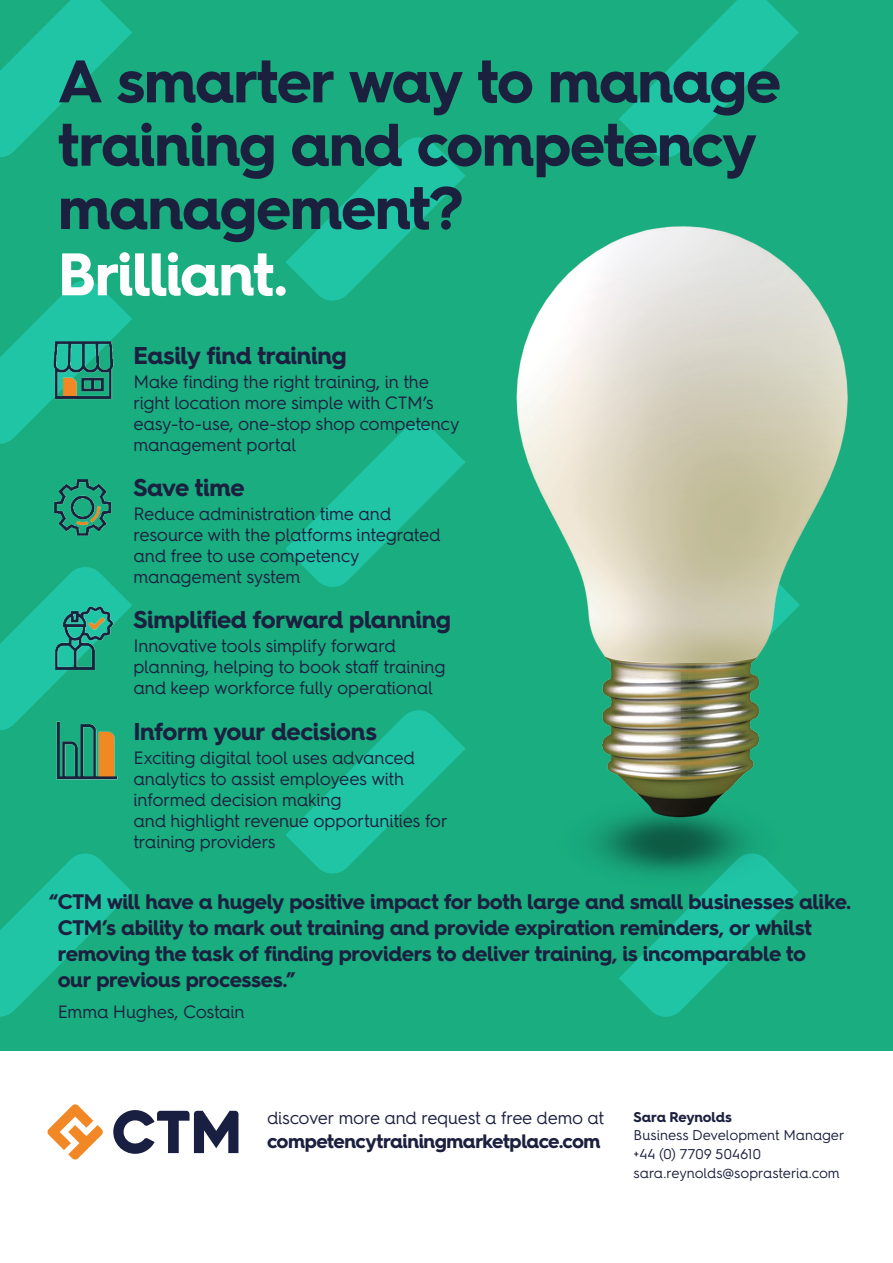
<style>
.page{position:relative;width:893px;height:1263px;background:#fff}
.page>*{position:absolute;margin:0;border:0;box-sizing:border-box;transform-origin:0 0}
.t1{font:700 60.15px/63.3px "Hurme Geometric Sans 4";letter-spacing:-.025em;color:#1c203f}
.t2{font:700 60.15px "Hurme Geometric Sans 4";letter-spacing:-.03em;color:#fff}
.t3{font:700 24.3px "Hurme Geometric Sans 4";letter-spacing:-.02em;color:#1c203f}
.t4{font:700 21.15px/26px "Hurme Geometric Sans 4";letter-spacing:-.02em;color:#1c203f}
.t5{font:700 19.5px "Hurme Geometric Sans 4";letter-spacing:-.025em;color:#1c203f}
.t6{font:17.85px/21.1px "Hurme Geometric Sans 4";letter-spacing:-.02em;color:#1c203f}
.t7{font:17.7px "Hurme Geometric Sans 4";letter-spacing:-.02em;color:#1c203f}
.t8{font:14.25px/18.9px "Hurme Geometric Sans 4";letter-spacing:-.005em;color:#1c203f}
.t9{font:700 14.25px "Hurme Geometric Sans 4";letter-spacing:-.01em;color:#1c203f}
</style>
<div class="page">
<div style="left:0;top:0;width:893px;height:1050px;background:#19ad80"></div>
<svg style="left:619px;top:0;width:180px;height:157px"></svg>
<svg style="left:619px;top:897px;width:175px;height:120px"></svg>
<svg style="left:286px;top:137px;width:180px;height:164px"></svg>
<svg style="left:286px;top:710px;width:180px;height:163px"></svg>
<svg style="left:285px;top:424px;width:180px;height:163px"></svg>
<svg style="left:0;top:567px;width:132px;height:163px"></svg>
<svg style="left:0;top:280px;width:132px;height:164px"></svg>
<svg style="left:0;top:853px;width:132px;height:164px"></svg>
<svg style="left:113px;top:1110px;width:125px;height:44px"></svg>
<svg style="left:47px;top:1104px;width:56px;height:56px"></svg>
<img style="left:516px;top:226px;width:332px;height:671px">
<img style="left:43px;top:329px;width:79px;height:79px">
<img style="left:53px;top:479px;width:59px;height:57px">
<img style="left:44px;top:596px;width:79px;height:79px">
<img style="left:49px;top:708px;width:79px;height:72px">
<svg style="left:0;top:0;width:132px;height:157px"></svg>
<h1 class="t1" style="left:58px;top:49px;width:724px">A smarter way to manage training and competency management?</h1>
<h1 class="t2" style="left:58px;top:232px;width:231px">Brilliant.</h1>
<h2 class="t3" style="left:133px;top:338px;width:215px">Easily find training</h2>
<p class="t6" style="left:133px;top:370px;width:328px">Make finding the right training, in the right location more simple with CTM’s easy-to-use, one-stop shop competency management portal</p>
<h2 class="t3" style="left:133px;top:470px;width:113px">Save time</h2>
<p class="t6" style="left:133px;top:502px;width:309px">Reduce administration time and resource with the platforms integrated and free to use competency management system</p>
<h2 class="t3" style="left:133px;top:602px;width:319px">Simplified forward planning</h2>
<p class="t6" style="left:133px;top:635px;width:314px">Innovative tools simplify forward planning, helping to book staff training and keep workforce fully operational</p>
<h2 class="t3" style="left:133px;top:714px;width:245px">Inform your decisions</h2>
<p class="t6" style="left:133px;top:746px;width:316px">Exciting digital tool uses advanced analytics to assist employees with informed decision making<br>and highlight revenue opportunities for training providers</p>
<p class="t4" style="left:58px;top:888px;width:795px;text-indent:-9px">“CTM will have a hugely positive impact for both large and small businesses alike.<br>CTM’s ability to mark out training and provide expiration reminders, or whilst removing the task of finding providers to deliver training, is incomparable to<br>our previous processes.”</p>
<p class="t6" style="left:58px;top:1000px;width:189px">Emma Hughes, Costain</p>
<p class="t7" style="left:267px;top:1105px;width:339px">discover more and request a free demo at</p>
<p class="t5" style="left:267px;top:1127px;width:335px">competencytrainingmarketplace.com</p>
<p class="t9" style="left:634px;top:1106px;width:100px">Sara Reynolds</p>
<p class="t8" style="left:634px;top:1125px;width:212px">Business Development Manager +44 (0) 7709 504610 sara.reynolds@soprasteria.com</p>
</div>
